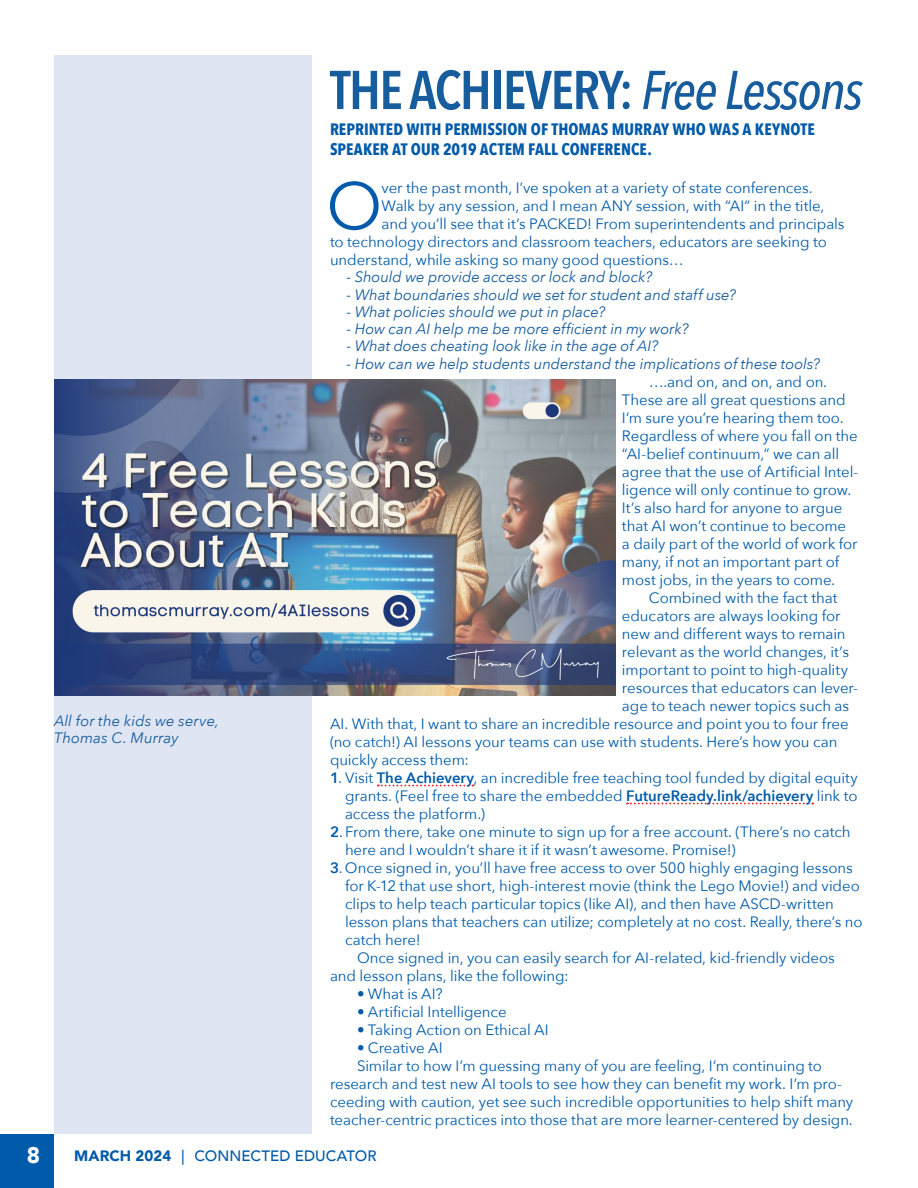
<style>
.page{position:relative;width:918px;height:1188px;background:#fff}
.page>*{position:absolute;margin:0;border:0;box-sizing:border-box;transform-origin:0 0}
.First_Paragraph{font:65.85px "Avenir Next";color:#015aaa}
.Big_ul_c_Header{font:600 54px "Avenir Next Condensed";letter-spacing:-.03em;color:#175d9e}
.t1{font:900 22.5px "Avenir";color:#fff}
.AVsubhead{font:700 16.5px/19.5px "Avenir Next Condensed";letter-spacing:.005em;color:#015aaa}
.NEWbody{font:15px/18px "Avenir Next";letter-spacing:-.005em;color:#015aaa}
.Byline{font:italic 15px "Avenir Next";letter-spacing:-.005em;color:#175d9e}
.First_Paragraph-2{font:15px "Avenir Next";letter-spacing:-.005em;color:#015aaa}
.t2{font:500 15px "Avenir";letter-spacing:.005em;color:#015aaa}
.s1{font-weight:500;font-style:italic}
.s2{font-weight:600}
.s3{font-weight:900}
</style>
<div class="page">
<div style="left:0;top:1134px;width:54px;height:54px;background:#015aaa"></div>
<div style="left:54px;top:55px;width:258px;height:1079px;background:#e0e5f3"></div>
<svg style="left:378px;top:785px;width:96px;height:1px"></svg>
<svg style="left:627px;top:803px;width:186px;height:1px"></svg>
<img style="left:54px;top:380px;width:561px;height:315px">
<p class="Byline" style="left:54px;top:708px;width:166px">All for the kids we serve,</p>
<p class="Byline" style="left:54px;top:725px;width:126px">Thomas C. Murray</p>
<p class="Big_ul_c_Header" style="left:330px;top:44px;width:534px">THE ACHIEVERY: <span class="s1">Free Lessons</span></p>
<p class="AVsubhead" style="left:330px;top:120px;width:486px">REPRINTED WITH PERMISSION OF THOMAS MURRAY WHO WAS A KEYNOTE<br>SPEAKER AT OUR 2019 ACTEM FALL CONFERENCE.</p>
<p class="First_Paragraph" style="left:326px;top:151px;width:57px">O</p>
<p class="First_Paragraph-2" style="left:382px;top:175px;width:432px">ver the past month, I’ve spoken at a variety of state conferences.</p>
<p class="First_Paragraph-2" style="left:382px;top:193px;width:444px">Walk by any session, and I mean ANY session, with “AI” in the title,</p>
<p class="First_Paragraph-2" style="left:382px;top:211px;width:465px">and you’ll see that it’s PACKED! From superintendents and principals</p>
<p class="First_Paragraph-2" style="left:330px;top:229px;width:498px">to technology directors and classroom teachers, educators are seeking to</p>
<p class="First_Paragraph-2" style="left:330px;top:247px;width:355px">understand, while asking so many good questions…</p>
<p class="Byline" style="left:346px;top:264px;width:307px">- Should we provide access or lock and block?</p>
<p class="Byline" style="left:346px;top:282px;width:391px">- What boundaries should we set for student and staff use?</p>
<p class="Byline" style="left:346px;top:299px;width:260px">- What policies should we put in place?</p>
<p class="Byline" style="left:346px;top:316px;width:344px">- How can AI help me be more efficient in my work?</p>
<p class="Byline" style="left:346px;top:333px;width:313px">- What does cheating look like in the age of AI?</p>
<p class="Byline" style="left:346px;top:351px;width:475px">- How can we help students understand the implications of these tools?</p>
<p class="NEWbody" style="left:622px;top:372px;width:238px;text-indent:27px">….and on, and on, and on.<br>These are all great questions and<br>I’m sure you’re hearing them too.<br>Regardless of where you fall on the “AI-belief continuum,” we can all agree that the use of Artificial Intel&shy;ligence will only continue to grow.<br>It’s also hard for anyone to argue that AI won’t continue to become<br>a daily part of the world of work for many, if not an important part of most jobs, in the years to come.</p>
<p class="NEWbody" style="left:649px;top:588px;width:190px">Combined with the fact that</p>
<p class="NEWbody" style="left:622px;top:606px;width:220px">educators are always looking for</p>
<p class="NEWbody" style="left:622px;top:624px;width:225px">new and different ways to remain</p>
<p class="NEWbody" style="left:622px;top:642px;width:229px">relevant as the world changes, it’s</p>
<p class="NEWbody" style="left:622px;top:660px;width:228px">important to point to high-quality</p>
<p class="NEWbody" style="left:622px;top:678px;width:238px">resources that educators can lever-</p>
<p class="NEWbody" style="left:622px;top:696px;width:229px">age to teach newer topics such as</p>
<p class="NEWbody" style="left:330px;top:714px;width:520px">AI. With that, I want to share an incredible resource and point you to four free</p>
<p class="NEWbody" style="left:330px;top:732px;width:509px">(no catch!) AI lessons your teams can use with students. Here’s how you can</p>
<p class="NEWbody" style="left:330px;top:750px;width:140px">quickly access them:</p>
<p class="NEWbody" style="left:345px;top:768px;width:514px;text-align:justify;text-indent:-15px"><span class="s2">1</span>. Visit <span class="s2">The Achievery</span>, an incredible free teaching tool funded by digital equity grants. (Feel free to share the embedded <span class="s2">FutureReady.link/achievery</span> link to access the platform.)</p>
<p class="NEWbody" style="left:345px;top:822px;width:507px;text-indent:-15px"><span class="s2">2</span>.From there, take one minute to sign up for a free account. (There’s no catch here and I wouldn’t share it if it wasn’t awesome. Promise!)</p>
<p class="NEWbody" style="left:345px;top:858px;width:519px;text-indent:-15px"><span class="s2">3</span>. Once signed in, you’ll have free access to over 500 highly engaging lessons for K-12 that use short, high-interest movie (think the Lego Movie!) and video clips to help teach particular topics (like AI), and then have ASCD-written lesson plans that teachers can utilize; completely at no cost. Really, there’s no catch here!</p>
<p class="NEWbody" style="left:330px;top:948px;width:506px;text-indent:27px">Once signed in, you can easily search for AI-related, kid-friendly videos and lesson plans, like the following:</p>
<p class="NEWbody" style="left:357px;top:984px;width:87px">• What is AI?</p>
<p class="NEWbody" style="left:357px;top:1002px;width:151px">• Artificial Intelligence</p>
<p class="NEWbody" style="left:357px;top:1020px;width:193px">• Taking Action on Ethical AI</p>
<p class="NEWbody" style="left:357px;top:1038px;width:87px">• Creative AI</p>
<p class="NEWbody" style="left:330px;top:1056px;width:525px;text-indent:27px">Similar to how I’m guessing many of you are feeling, I’m continuing to research and test new AI tools to see how they can benefit my work. I’m pro&shy;ceeding with caution, yet see such incredible opportunities to help shift many teacher-centric practices into those that are more learner-centered by design.</p>
<h3 class="t1" style="left:27px;top:1136px;width:15px">8</h3>
<p class="t2" style="left:74px;top:1143px;width:304px"><span class="s3">MARCH 2024</span> ︱ CONNECTED EDUCATOR</p>
</div>
